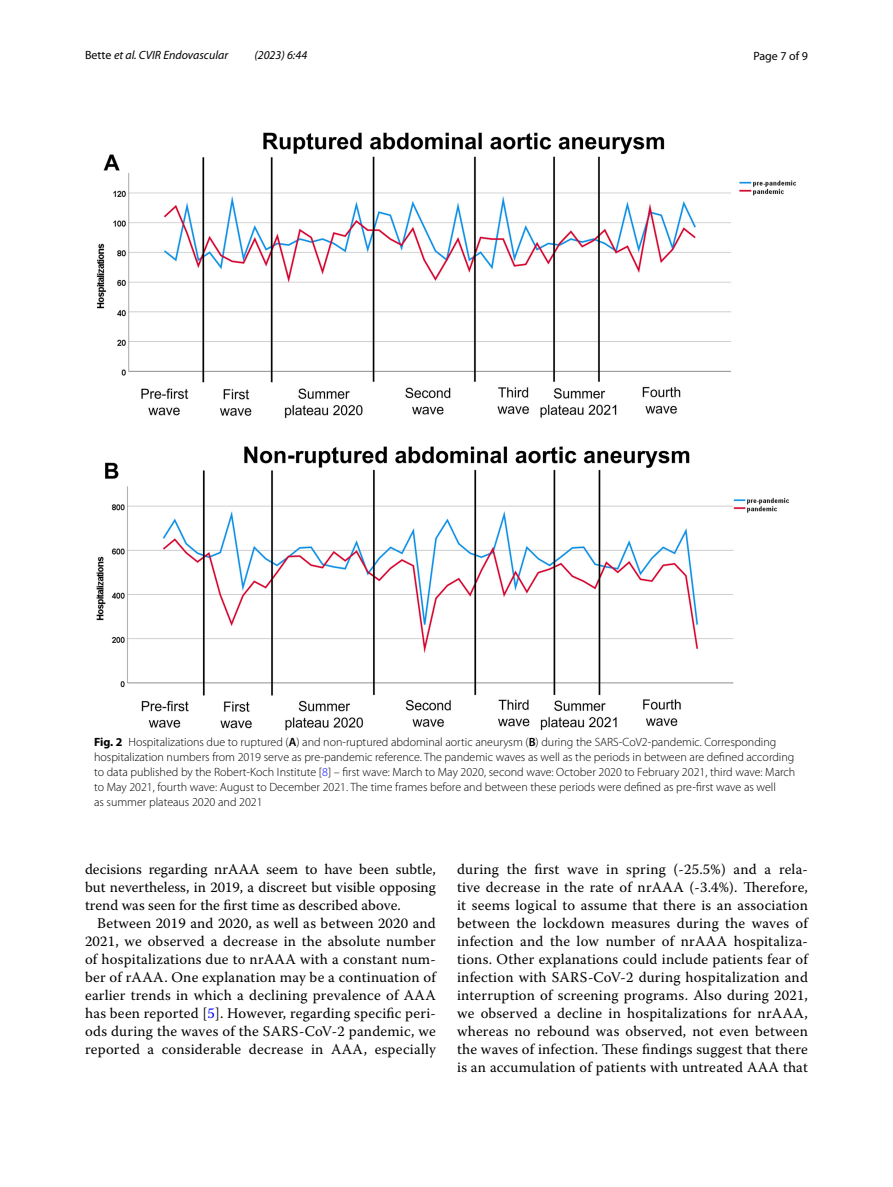
<style>
.page{position:relative;width:893px;height:1187px;background:#fff}
.page>*{position:absolute;margin:0;border:0;box-sizing:border-box;transform-origin:0 0}
.t1{font:14.7px/18px "Warnock Pro";letter-spacing:.015em;color:#000;text-align:justify}
.t2{font:300 12px/15px "Myriad Pro";color:#000}
.t3{font:italic 12px "Myriad Pro";color:#000}
.t4{font:12px "Myriad Pro";color:#000}
.s1{font-style:normal}
.s2{font-weight:700}
.s3{font-weight:600}
.s4{color:#00f}
</style>
<div class="page">
<img style="left:96px;top:133px;width:701px;height:597px">
<p class="t3" style="left:85px;top:48px;width:145px"><span class="s1">Bette</span> et al. CVIR Endovascular</p>
<p class="t3" style="left:254px;top:48px;width:54px">(2023) 6:44</p>
<p class="t4" style="left:753px;top:48px;width:56px">Page 7 of 9</p>
<p class="t2" style="left:94px;top:734px;width:703px"><span class="s2">Fig. 2</span> Hospitalizations due to ruptured (<span class="s3">A</span>) and non-ruptured abdominal aortic aneurysm (<span class="s3">B</span>) during the SARS-CoV2-pandemic. Corresponding hospitalization numbers from 2019 serve as pre-pandemic reference. The pandemic waves as well as the periods in between are defined according to data published by the Robert-Koch Institute [<span class="s4">8</span>] – first wave: March to May 2020, second wave: October 2020 to February 2021, third wave: March to May 2021, fourth wave: August to December 2021. The time frames before and between these periods were defined as pre-first wave as well<br>as summer plateaus 2020 and 2021</p>
<p class="t1" style="left:85px;top:860px;width:352px">decisions regarding nrAAA seem to have been subtle, but nevertheless, in 2019, a discreet but visible opposing trend was seen for the first time as described above.</p>
<p class="t1" style="left:85px;top:914px;width:352px;text-indent:12px">Between 2019 and 2020, as well as between 2020 and 2021, we observed a decrease in the absolute number of hospitalizations due to nrAAA with a constant num&shy;ber of rAAA. One explanation may be a continuation of earlier trends in which a declining prevalence of AAA has been reported [<span class="s4">5</span>]. However, regarding specific peri&shy;ods during the waves of the SARS-CoV-2 pandemic, we reported a considerable decrease in AAA, especially</p>
<p class="t1" style="left:457px;top:860px;width:352px">during the first wave in spring (-25.5%) and a rela&shy;tive decrease in the rate of nrAAA (-3.4%). Therefore, it seems logical to assume that there is an association between the lockdown measures during the waves of infection and the low number of nrAAA hospitaliza&shy;tions. Other explanations could include patients fear of infection with SARS-CoV-2 during hospitalization and interruption of screening programs. Also during 2021, we observed a decline in hospitalizations for nrAAA, whereas no rebound was observed, not even between the waves of infection. These findings suggest that there is an accumulation of patients with untreated AAA that</p>
</div>
